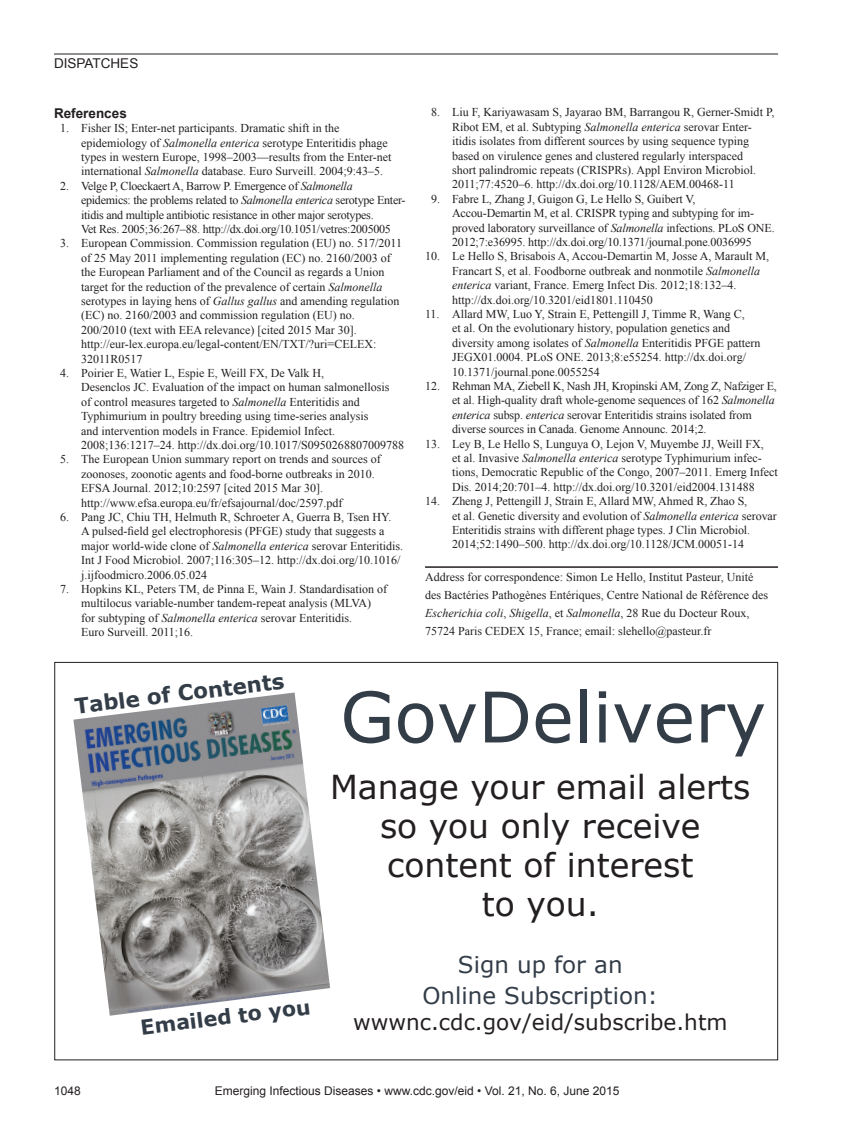
<style>
.page{position:relative;width:851px;height:1134px;background:#fff}
.page>*{position:absolute;margin:0;border:0;box-sizing:border-box;transform-origin:0 0}
.Body_Text{font:69.9px "Verdana";color:#333d48}
.t1{font:33px/39px "Verdana";color:#231f20;text-align:center}
.t2{font:23.1px/30.9px "Verdana";color:#333d48;text-align:center}
.t3{font:21.6px "Verdana";color:#231f20}
.Body_Text-2{font:700 21.45px "Verdana";color:#333d48}
.Body_Text-3{font:700 20.55px "Verdana";color:#333d48}
.t4{font:13.5px "Arial";color:#231f20}
.Ref_Title{font:700 13.5px "Arial";color:#231f20}
.References{font:12px/14.4px "Times New Roman";color:#231f20}
.References-2{font:12px/14.4px "Times New Roman";letter-spacing:-.02em;color:#231f20}
.Correspondence{font:12px/18px "Times New Roman";color:#231f20}
.t5{font:12px "Arial";color:#231f20}
.s1{font-style:italic}
</style>
<div class="page">
<hr style="left:54px;top:54px;width:724px;height:1px;background:#231f20">
<hr style="left:425px;top:566px;width:353px;height:2px;background:#231f20">
<img style="left:73px;top:693px;width:257px;height:323px">
<p class="t4" style="left:54px;top:55px;width:86px">DISPATCHES</p>
<p class="Ref_Title" style="left:54px;top:104px;width:74px">References</p>
<p class="References" style="left:81px;top:121px;width:312px;text-indent:-21px">1. Fisher IS; Enter-net participants. Dramatic shift in the epidemiology of <span class="s1">Salmonella enterica</span> serotype Enteritidis phage types in western Europe, 1998–2003—results from the Enter-net international <span class="s1">Salmonella</span> database. Euro Surveill. 2004;9:43–5.</p>
<p class="References-2" style="left:81px;top:178px;width:326px;text-indent:-21px">2. Velge P, Cloeckaert A, Barrow P. Emergence of <span class="s1">Salmonella<br></span>epidemics: the problems related to <span class="s1">Salmonella enterica</span> serotype Enter&shy;itidis and multiple antibiotic resistance in other major serotypes.<br>Vet Res. 2005;36:267–88. http://dx.doi.org/10.1051/vetres:2005005</p>
<p class="References" style="left:81px;top:236px;width:322px;text-indent:-21px">3. European Commission. Commission regulation (EU) no. 517/2011 of 25 May 2011 implementing regulation (EC) no. 2160/2003 of the European Parliament and of the Council as regards a Union target for the reduction of the prevalence of certain <span class="s1">Salmonella </span>serotypes in laying hens of <span class="s1">Gallus gallus</span> and amending regulation (EC) no. 2160/2003 and commission regulation (EU) no.<br>200/2010 (text with EEA relevance) [cited 2015 Mar 30]. http://eur-lex.europa.eu/legal-content/EN/TXT/?uri=CELEX:<br>32011R0517</p>
<p class="References" style="left:81px;top:366px;width:324px;text-indent:-21px">4. Poirier E, Watier L, Espie E, Weill FX, De Valk H,<br>Desenclos JC. Evaluation of the impact on human salmonellosis<br>of control measures targeted to <span class="s1">Salmonella</span> Enteritidis and Typhimurium in poultry breeding using time-series analysis<br>and intervention models in France. Epidemiol Infect.<br>2008;136:1217–24. http://dx.doi.org/10.1017/S0950268807009788</p>
<p class="References" style="left:81px;top:452px;width:301px;text-indent:-21px">5. The European Union summary report on trends and sources of zoonoses, zoonotic agents and food-borne outbreaks in 2010.<br>EFSA Journal. 2012;10:2597 [cited 2015 Mar 30]. http://www.efsa.europa.eu/fr/efsajournal/doc/2597.pdf</p>
<p class="References" style="left:81px;top:510px;width:323px;text-indent:-21px">6. Pang JC, Chiu TH, Helmuth R, Schroeter A, Guerra B, Tsen HY.<br>A pulsed-field gel electrophoresis (PFGE) study that suggests a major world-wide clone of <span class="s1">Salmonella enterica</span> serovar Enteritidis.<br>Int J Food Microbiol. 2007;116:305–12. http://dx.doi.org/10.1016/ j.ijfoodmicro.2006.05.024</p>
<p class="References" style="left:81px;top:582px;width:307px;text-indent:-21px">7. Hopkins KL, Peters TM, de Pinna E, Wain J. Standardisation of multilocus variable-number tandem-repeat analysis (MLVA) for subtyping of <span class="s1">Salmonella enterica</span> serovar Enteritidis.<br>Euro Surveill. 2011;16.</p>
<p class="References" style="left:452px;top:105px;width:324px;text-indent:-21px">8. Liu F, Kariyawasam S, Jayarao BM, Barrangou R, Gerner-Smidt P, Ribot EM, et al. Subtyping <span class="s1">Salmonella enterica</span> serovar Enter&shy;itidis isolates from different sources by using sequence typing based on virulence genes and clustered regularly interspaced<br>short palindromic repeats (CRISPRs). Appl Environ Microbiol.<br>2011;77:4520–6. http://dx.doi.org/10.1128/AEM.00468-11</p>
<p class="References" style="left:452px;top:191px;width:324px;text-indent:-21px">9. Fabre L, Zhang J, Guigon G, Le Hello S, Guibert V, Accou-Demartin M, et al. CRISPR typing and subtyping for im&shy;proved laboratory surveillance of <span class="s1">Salmonella</span> infections. PLoS ONE.<br>2012;7:e36995. http://dx.doi.org/10.1371/journal.pone.0036995</p>
<p class="References" style="left:452px;top:249px;width:318px;text-indent:-27px">10. Le Hello S, Brisabois A, Accou-Demartin M, Josse A, Marault M, Francart S, et al. Foodborne outbreak and nonmotile <span class="s1">Salmonella enterica</span> variant, France. Emerg Infect Dis. 2012;18:132–4. http://dx.doi.org/10.3201/eid1801.110450</p>
<p class="References" style="left:452px;top:307px;width:310px;text-indent:-27px">11. Allard MW, Luo Y, Strain E, Pettengill J, Timme R, Wang C,<br>et al. On the evolutionary history, population genetics and diversity among isolates of <span class="s1">Salmonella</span> Enteritidis PFGE pattern JEGX01.0004. PLoS ONE. 2013;8:e55254. http://dx.doi.org/ 10.1371/journal.pone.0055254</p>
<p class="References" style="left:452px;top:379px;width:326px;text-indent:-27px">12. Rehman MA, Ziebell K, Nash JH, Kropinski AM, Zong Z, Nafziger E, et al. High-quality draft whole-genome sequences of 162 <span class="s1">Salmonella enterica</span> subsp. <span class="s1">enterica</span> serovar Enteritidis strains isolated from diverse sources in Canada. Genome Announc. 2014;2.</p>
<p class="References" style="left:452px;top:436px;width:327px;text-indent:-27px">13. Ley B, Le Hello S, Lunguya O, Lejon V, Muyembe JJ, Weill FX,<br>et al. Invasive <span class="s1">Salmonella enterica</span> serotype Typhimurium infec&shy;tions, Democratic Republic of the Congo, 2007–2011. Emerg Infect Dis. 2014;20:701–4. http://dx.doi.org/10.3201/eid2004.131488</p>
<p class="References" style="left:452px;top:494px;width:326px;text-indent:-27px">14. Zheng J, Pettengill J, Strain E, Allard MW, Ahmed R, Zhao S,<br>et al. Genetic diversity and evolution of <span class="s1">Salmonella enterica</span> serovar Enteritidis strains with different phage types. J Clin Microbiol.<br>2014;52:1490–500. http://dx.doi.org/10.1128/JCM.00051-14</p>
<p class="Correspondence" style="left:425px;top:568px;width:344px">Address for correspondence: Simon Le Hello, Institut Pasteur, Unité des Bactéries Pathogènes Entériques, Centre National de Référence des <span class="s1">Escherichia coli</span>, <span class="s1">Shigella</span>, et <span class="s1">Salmonella</span>, 28 Rue du Docteur Roux, 75724 Paris CEDEX 15, France; email: slehello@pasteur.fr</p>
<p class="Body_Text-2" style="left:73px;top:691px;width:212px;rotate:-7deg">Table of Contents</p>
<p class="Body_Text-3" style="left:139px;top:1013px;width:172px;rotate:-7deg">Emailed to you</p>
<p class="Body_Text" style="left:340px;top:669px;width:427px">GovDelivery</p>
<p class="t1" style="left:330px;top:768px;width:422px">Manage your email alerts so you only receive content of interest<br>to you.</p>
<p class="t2" style="left:422px;top:949px;width:237px">Sign up for an<br>Online Subscription:</p>
<p class="t3" style="left:353px;top:1008px;width:376px">wwwnc.cdc.gov/eid/subscribe.htm</p>
<p class="t5" style="left:54px;top:1083px;width:28px">1048</p>
<p class="t5" style="left:215px;top:1083px;width:406px">Emerging Infectious Diseases • www.cdc.gov/eid • Vol. 21, No. 6, June 2015</p>
</div>
